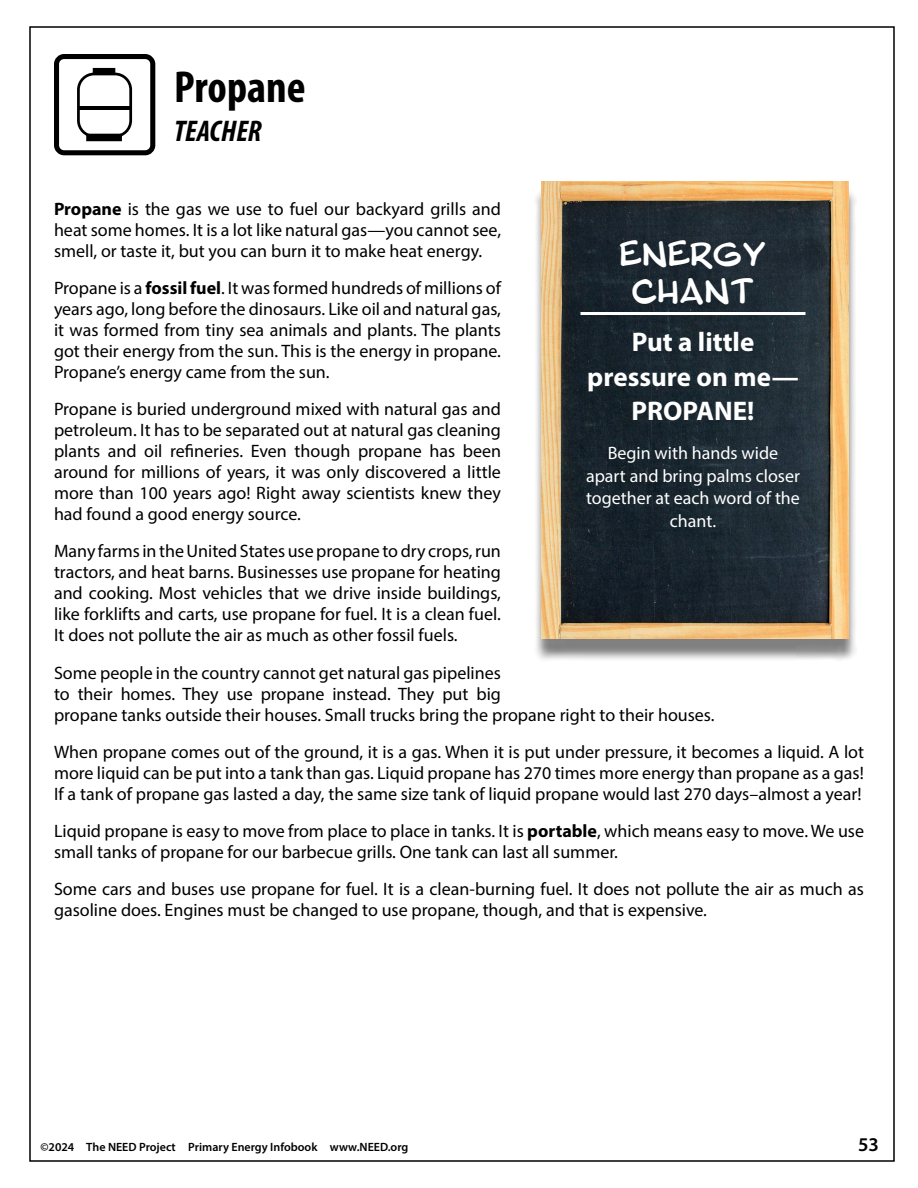
<style>
.page{position:relative;width:918px;height:1188px;background:#fff}
.page>*{position:absolute;margin:0;border:0;box-sizing:border-box;transform-origin:0 0}
.t1{font:700 condensed 45px "Myriad Pro";color:#000}
.t2{font:italic 700 condensed 30px "Myriad Pro";color:#000}
.t3{font:28.5px/37.5px "Blambot Pro BB";color:#fff;text-align:center}
.t4{font:700 27px/34.5px "Myriad Pro";color:#fff;text-align:center}
.t5{font:600 19.5px "Myriad Pro";color:#000}
.t6{font:18px/21px "Myriad Pro";color:#000;text-align:justify}
.t7{font:18px/22.5px "Myriad Pro";color:#fff;text-align:center}
.t8{font:600 12px "Myriad Pro";color:#000}
.s1{font-weight:700}
</style>
<div class="page">
<svg style="left:54px;top:54px;width:101px;height:101px"></svg>
<hr style="left:79px;top:107px;width:52px;height:3px;background:#000">
<div style="left:534px;top:188px;width:323px;height:474px;background:#000;opacity:.5"></div>
<img style="left:542px;top:182px;width:307px;height:457px">
<hr style="left:580px;top:312px;width:226px;height:3px;background:#fff">
<h1 class="t1" style="left:174px;top:59px;width:133px">Propane</h1>
<h2 class="t2" style="left:174px;top:112px;width:89px">TEACHER</h2>
<p class="t6" style="left:54px;top:198px;width:449px"><span class="s1">Propane</span> is the gas we use to fuel our backyard grills and heat some homes. It is a lot like natural gas—you cannot see, smell, or taste it, but you can burn it to make heat energy.</p>
<p class="t6" style="left:54px;top:277px;width:449px">Propane is a <span class="s1">fossil fuel</span>. It was formed hundreds of millions of years ago, long before the dinosaurs. Like oil and natural gas, it was formed from tiny sea animals and plants. The plants got their energy from the sun. This is the energy in propane.<br>Propane’s energy came from the sun.</p>
<p class="t6" style="left:54px;top:398px;width:449px">Propane is buried underground mixed with natural gas and petroleum. It has to be separated out at natural gas cleaning plants and oil refineries. Even though propane has been around for millions of years, it was only discovered a little more than 100 years ago! Right away scientists knew they had found a good energy source.</p>
<p class="t6" style="left:54px;top:541px;width:449px">Many farms in the United States use propane to dry crops, run tractors, and heat barns. Businesses use propane for heating and cooking. Most vehicles that we drive inside buildings, like forklifts and carts, use propane for fuel. It is a clean fuel.<br>It does not pollute the air as much as other fossil fuels.</p>
<p class="t6" style="left:54px;top:662px;width:662px;text-align:left">Some people in the country cannot get natural gas pipelines<br>to their homes. They use propane instead. They put big<br>propane tanks outside their houses. Small trucks bring the propane right to their houses.</p>
<p class="t6" style="left:54px;top:741px;width:812px">When propane comes out of the ground, it is a gas. When it is put under pressure, it becomes a liquid. A lot more liquid can be put into a tank than gas. Liquid propane has 270 times more energy than propane as a gas!<br>If a tank of propane gas lasted a day, the same size tank of liquid propane would last 270 days–almost a year!</p>
<p class="t6" style="left:54px;top:820px;width:812px">Liquid propane is easy to move from place to place in tanks. It is <span class="s1">portable</span>, which means easy to move. We use small tanks of propane for our barbecue grills. One tank can last all summer.</p>
<p class="t6" style="left:54px;top:878px;width:811px">Some cars and buses use propane for fuel. It is a clean-burning fuel. It does not pollute the air as much as gasoline does. Engines must be changed to use propane, though, and that is expensive.</p>
<h3 class="t3" style="left:620px;top:236px;width:148px">ENERGY<br>CHANT</h3>
<h3 class="t4" style="left:587px;top:324px;width:213px">Put a little pressure on me—<br>PROPANE!</h3>
<p class="t7" style="left:586px;top:442px;width:215px">Begin with hands wide apart and bring palms closer together at each word of the chant.</p>
<p class="t8" style="left:40px;top:1139px;width:369px">©2024 The NEED Project Primary Energy Infobook www.NEED.org</p>
<p class="t5" style="left:858px;top:1132px;width:22px">53</p>
</div>
